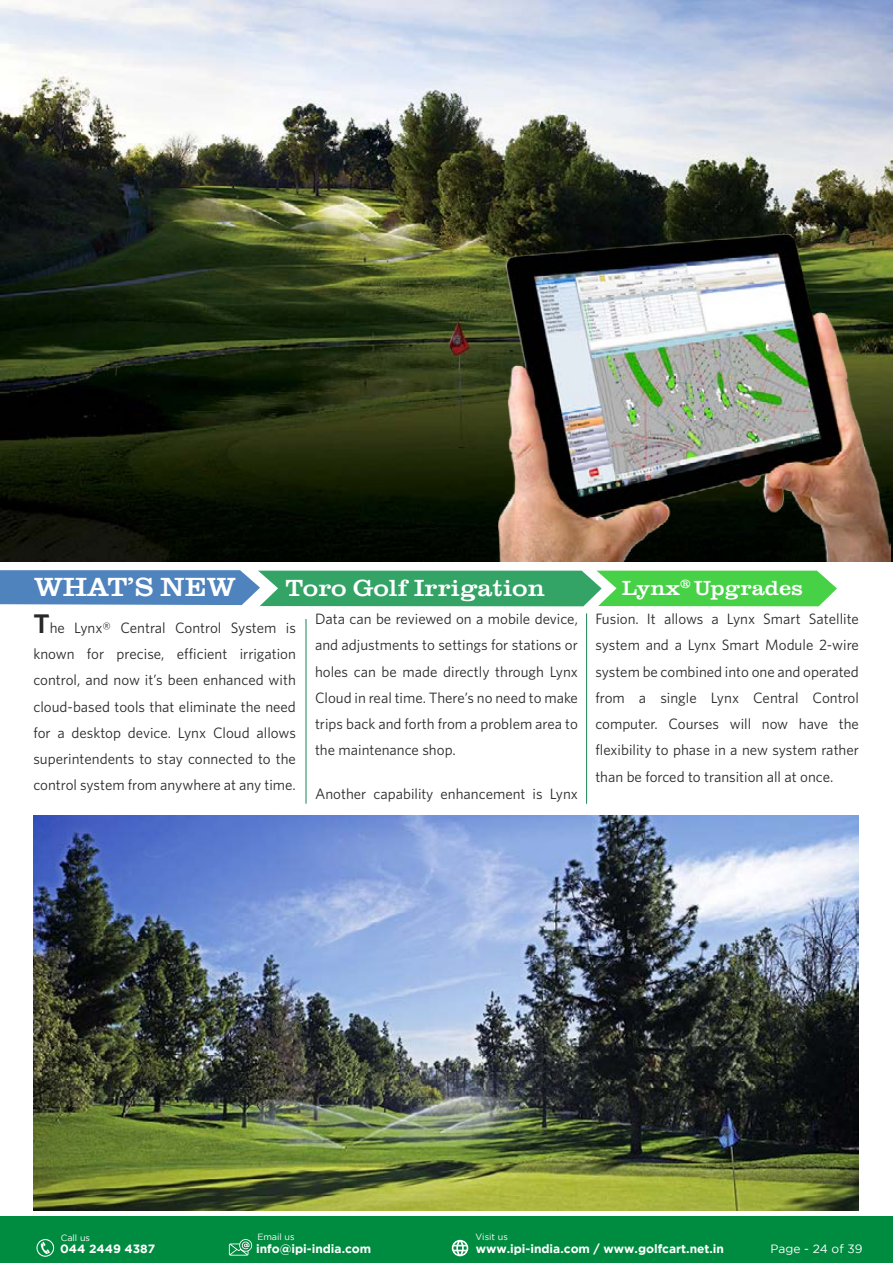
<style>
.page{position:relative;width:893px;height:1263px;background:#fff}
.page>*{position:absolute;margin:0;border:0;box-sizing:border-box;transform-origin:0 0}
.t1{font:27px "URW Clarendon T Regu Extr Wide";color:#fff}
.t2{font:24px "URW Clarendon T Regu Extr Wide";color:#fff}
.t3{font:21px "URW Clarendon T Regu Extr Wide";color:#fff}
.t4{font:15px/26.2px "Whitney";color:#292829;text-align:justify}
.t5{font:700 12px "Gotham";color:#fff}
.t6{font:12px "Gotham";color:#fff}
.t7{font:9px "Gotham";color:#fff}
.s1{font-weight:600;font-size:27px}
</style>
<div class="page">
<div style="left:0;top:1216px;width:893px;height:47px;background:#008c40"></div>
<svg style="left:36px;top:1239px;width:18px;height:18px"></svg>
<svg style="left:229px;top:1239px;width:23px;height:16px"></svg>
<svg style="left:452px;top:1240px;width:16px;height:16px"></svg>
<hr style="left:306px;top:619px;width:1px;height:185px;background:#168453">
<hr style="left:586px;top:613px;width:1px;height:191px;background:#168453">
<img style="left:0;top:0;width:893px;height:561px">
<img style="left:499px;top:232px;width:391px;height:329px">
<img style="left:34px;top:815px;width:825px;height:395px">
<svg style="left:0;top:570px;width:837px;height:36px;background:#4fac82"></svg>
<h1 class="t1" style="left:34px;top:571px;width:177px">What’s new</h1>
<h2 class="t2" style="left:285px;top:574px;width:261px">Toro Golf Irrigation</h2>
<p class="t4" style="left:33px;top:614px;width:264px"><span class="s1">T</span>he Lynx® Central Control System is known for precise, efficient irrigation control, and now it’s been enhanced with cloud-based tools that eliminate the need for a desktop device. Lynx Cloud allows superintendents to stay connected to the control system from anywhere at any time.</p>
<p class="t4" style="left:315px;top:605px;width:264px">Data can be reviewed on a mobile device, and adjustments to settings for stations or holes can be made directly through Lynx Cloud in real time. There’s no need to make trips back and forth from a problem area to the maintenance shop.</p>
<p class="t4" style="left:315px;top:780px;width:264px">Another capability enhancement is Lynx</p>
<h3 class="t3" style="left:622px;top:576px;width:182px">Lynx<sup>®</sup> Upgrades</h3>
<p class="t4" style="left:595px;top:605px;width:265px">Fusion. It allows a Lynx Smart Satellite system and a Lynx Smart Module 2-wire system be combined into one and operated from a single Lynx Central Control computer. Courses will now have the flexibility to phase in a new system rather than be forced to transition all at once.</p>
<p class="t7" style="left:61px;top:1233px;width:31px">Call us</p>
<p class="t7" style="left:257px;top:1231px;width:39px">Email us</p>
<p class="t7" style="left:476px;top:1231px;width:34px">Visit us</p>
<p class="t5" style="left:60px;top:1242px;width:97px">044 2449 4387</p>
<p class="t5" style="left:256px;top:1242px;width:117px">info@ipi-india.com</p>
<p class="t5" style="left:476px;top:1242px;width:250px">www.ipi-india.com / www.golfcart.net.in</p>
<p class="t6" style="left:771px;top:1242px;width:93px">Page - 24 of 39</p>
</div>
